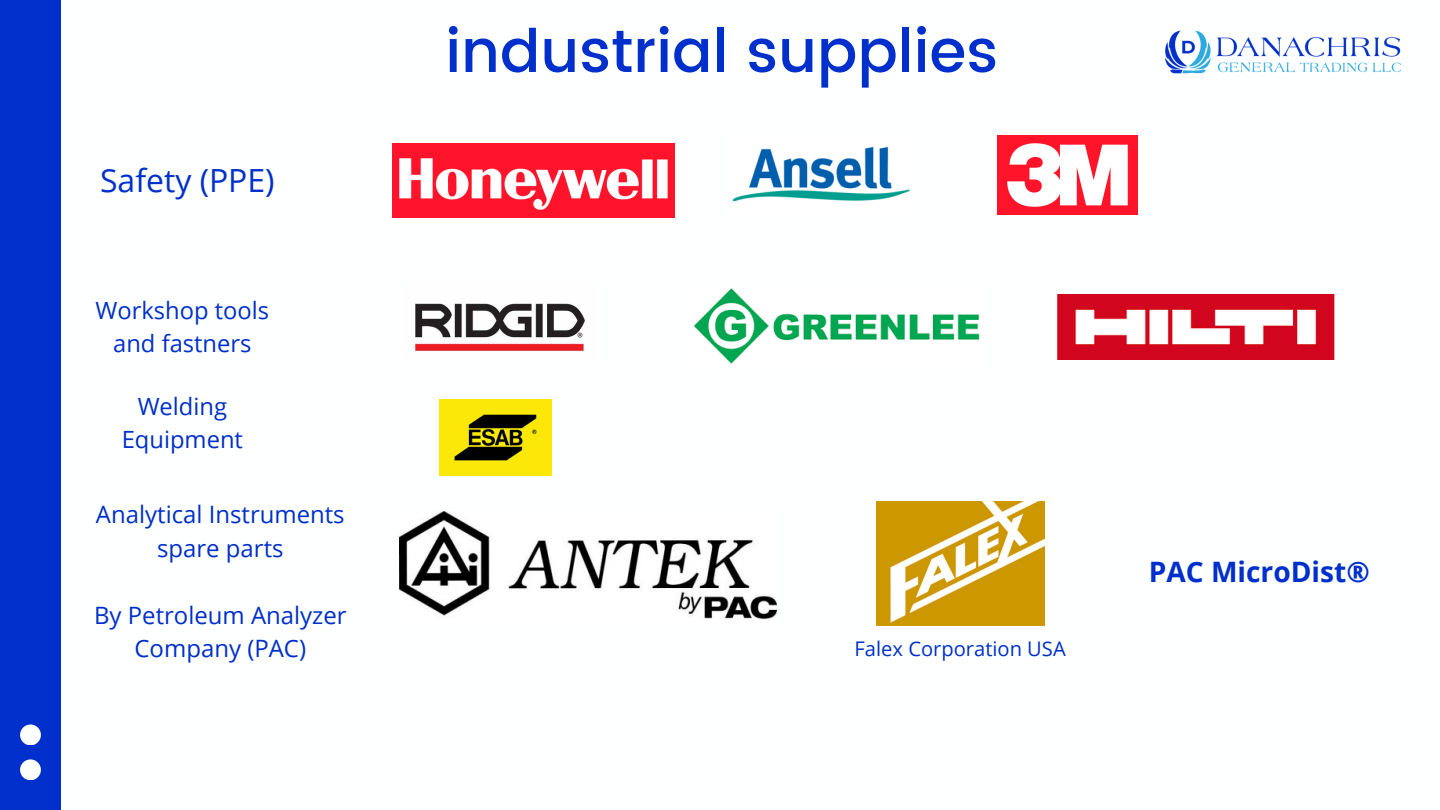
<style>
.page{position:relative;width:1440px;height:810px;background:#fff}
.page>*{position:absolute;margin:0;border:0;box-sizing:border-box;transform-origin:0 0}
.t1{font:500 59.7px "Poppins";color:#002fcb}
.t2{font:31.9px "Open Sans";color:#002fcb}
.t3{font:700 28.1px "Open Sans";color:#002fcb}
.t4{font:23.9px/33.5px "Open Sans";color:#002fcb;text-align:center}
.t5{font:23.7px/32.9px "Open Sans";color:#002fcb;text-align:center}
.t6{font:20.1px "Open Sans";color:#002fcb}
</style>
<div class="page">
<div style="left:0;top:0;width:61px;height:810px;background:#002fcb"></div>
<div style="left:20px;top:759px;width:21px;height:21px;background:#feffff;border-radius:50%"></div>
<div style="left:20px;top:724px;width:21px;height:21px;background:#feffff;border-radius:50%"></div>
<img style="left:1165px;top:30px;width:236px;height:44px">
<img style="left:393px;top:144px;width:282px;height:73px">
<img style="left:732px;top:146px;width:178px;height:56px">
<img style="left:997px;top:136px;width:141px;height:78px">
<img style="left:400px;top:511px;width:377px;height:109px">
<img style="left:876px;top:502px;width:168px;height:124px">
<img style="left:415px;top:303px;width:170px;height:49px">
<img style="left:693px;top:288px;width:287px;height:76px">
<img style="left:1057px;top:294px;width:278px;height:66px">
<img style="left:440px;top:399px;width:111px;height:77px">
<p class="t2" style="left:100px;top:158px;width:176px">Safety (PPE)</p>
<p class="t5" style="left:95px;top:294px;width:175px">Workshop tools and fastners</p>
<p class="t5" style="left:122px;top:390px;width:123px">Welding<br>Equipment</p>
<p class="t4" style="left:96px;top:497px;width:250px">Analytical Instruments spare parts</p>
<p class="t4" style="left:94px;top:598px;width:254px">By Petroleum Analyzer<br>Company (PAC)</p>
<h4 class="t1" style="left:445px;top:16px;width:554px">industrial supplies</h4>
<p class="t6" style="left:855px;top:634px;width:213px">Falex Corporation USA</p>
<p class="t3" style="left:1149px;top:552px;width:223px">PAC MicroDist®</p>
</div>
